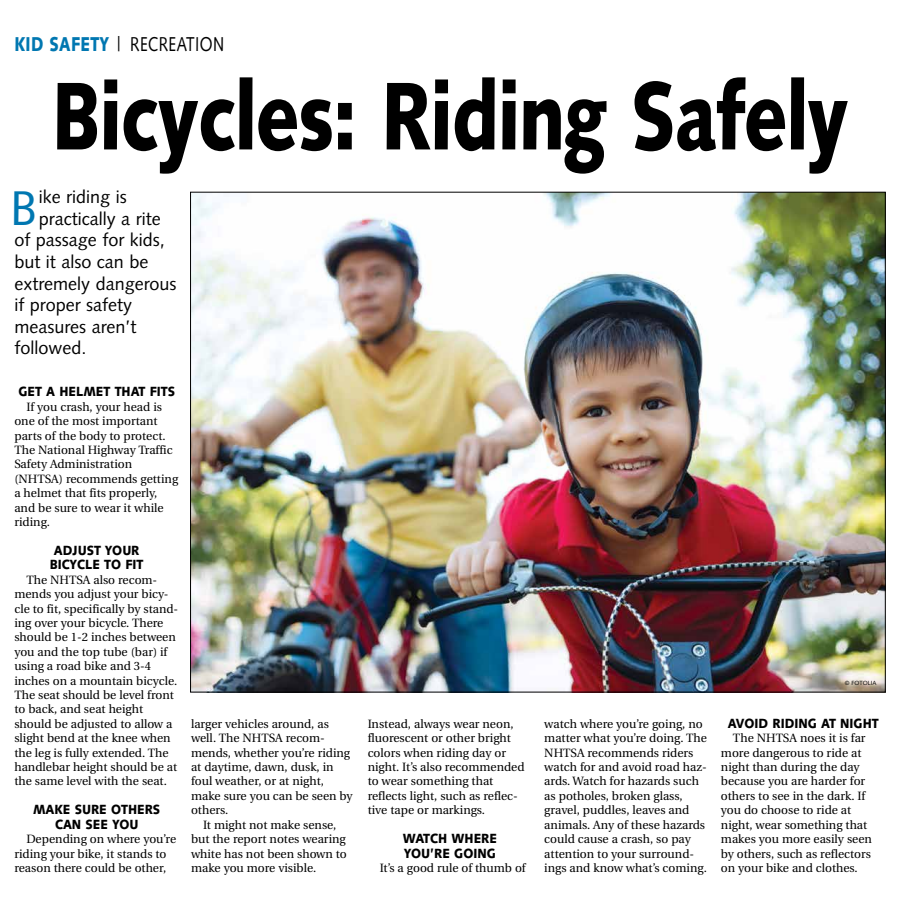
<style>
.page{position:relative;width:900px;height:908px;background:#fff}
.page>*{position:absolute;margin:0;border:0;box-sizing:border-box;transform-origin:0 0}
.t1{font:900 96px "Syntax";letter-spacing:-.015em;color:#000;scale:.77 1}
.t2{font:48.6px "Syntax";color:#0077b1}
.t3{font:20px "Syntax";letter-spacing:.025em;color:#000;scale:.77 1}
.t4{font:18px "Syntax";color:#000}
.t5{font:900 13.3px/14.4px "Syntax";color:#000;text-align:center;scale:.91 1}
.t6{font:12px/14.4px "Utopia";color:#000}
.t7{font:6px "Syntax";color:#000}
.s1{font-weight:900;color:#0077b1}
</style>
<div class="page">
<img style="left:192px;top:194px;width:692px;height:496px">
<h3 class="t3" style="left:14px;top:32px;width:274px"><span class="s1">KID SAFETY</span> | RECREATION</h3>
<h1 class="t1" style="left:52px;top:59px;width:1036px">Bicycles: Riding Safely</h1>
<h2 class="t2" style="left:10px;top:179px;width:29px">B</h2>
<h3 class="t4" style="left:39px;top:186px;width:90px">ike riding is</h3>
<h3 class="t4" style="left:39px;top:208px;width:123px">practically a rite</h3>
<h3 class="t4" style="left:14px;top:229px;width:152px">of passage for kids,</h3>
<h3 class="t4" style="left:14px;top:251px;width:136px">but it also can be</h3>
<h3 class="t4" style="left:14px;top:272px;width:164px">extremely dangerous</h3>
<h3 class="t4" style="left:14px;top:294px;width:119px">if proper safety</h3>
<h3 class="t4" style="left:14px;top:316px;width:124px">measures aren’t</h3>
<h3 class="t4" style="left:14px;top:337px;width:74px">followed.</h3>
<p class="t5" style="left:18px;top:384px;width:174px">GET A HELMET THAT FITS</p>
<p class="t6" style="left:14px;top:399px;width:165px;text-indent:12px">If you crash, your head is one of the most important parts of the body to protect.<br>The National Highway Traffic<br>Safety Administration (NHTSA) recommends getting a helmet that fits properly, and be sure to wear it while riding.</p>
<p class="t5" style="left:50px;top:543px;width:104px">ADJUST YOUR<br>BICYCLE TO FIT</p>
<p class="t6" style="left:14px;top:572px;width:165px;text-indent:12px">The NHTSA also recom&shy;mends you adjust your bicy&shy;cle to fit, specifically by stand&shy;ing over your bicycle. There should be 1-2 inches between you and the top tube (bar) if using a road bike and 3-4 inches on a mountain bicycle.<br>The seat should be level front to back, and seat height should be adjusted to allow a slight bend at the knee when the leg is fully extended. The handlebar height should be at the same level with the seat.</p>
<p class="t5" style="left:33px;top:802px;width:141px">MAKE SURE OTHERS<br>CAN SEE YOU</p>
<p class="t6" style="left:14px;top:831px;width:163px;text-indent:12px">Depending on where you’re riding your bike, it stands to reason there could be other,</p>
<p class="t6" style="left:191px;top:716px;width:163px">larger vehicles around, as well. The NHTSA recom&shy;mends, whether you’re riding at daytime, dawn, dusk, in foul weather, or at night, make sure you can be seen by others.</p>
<p class="t6" style="left:191px;top:817px;width:157px;text-indent:12px">It might not make sense, but the report notes wearing white has not been shown to make you more visible.</p>
<p class="t6" style="left:368px;top:716px;width:158px">Instead, always wear neon, fluorescent or other bright colors when riding day or night. It’s also recommended to wear something that reflects light, such as reflec&shy;tive tape or markings.</p>
<p class="t5" style="left:403px;top:831px;width:105px;text-align:left">WATCH WHERE<br>YOU’RE GOING</p>
<p class="t6" style="left:380px;top:860px;width:148px">It’s a good rule of thumb of</p>
<p class="t7" style="left:845px;top:679px;width:33px">© FOTOLIA</p>
<p class="t6" style="left:544px;top:716px;width:164px">watch where you’re going, no matter what you’re doing. The<br>NHTSA recommends riders watch for and avoid road haz&shy;ards. Watch for hazards such as potholes, broken glass, gravel, puddles, leaves and animals. Any of these hazards could cause a crash, so pay attention to your surround&shy;ings and know what’s coming.</p>
<p class="t5" style="left:728px;top:715px;width:167px">AVOID RIDING AT NIGHT</p>
<p class="t6" style="left:721px;top:731px;width:153px;text-indent:12px">The NHTSA noes it is far more dangerous to ride at night than during the day because you are harder for others to see in the dark. If you do choose to ride at night, wear something that makes you more easily seen by others, such as reflectors on your bike and clothes.</p>
</div>
